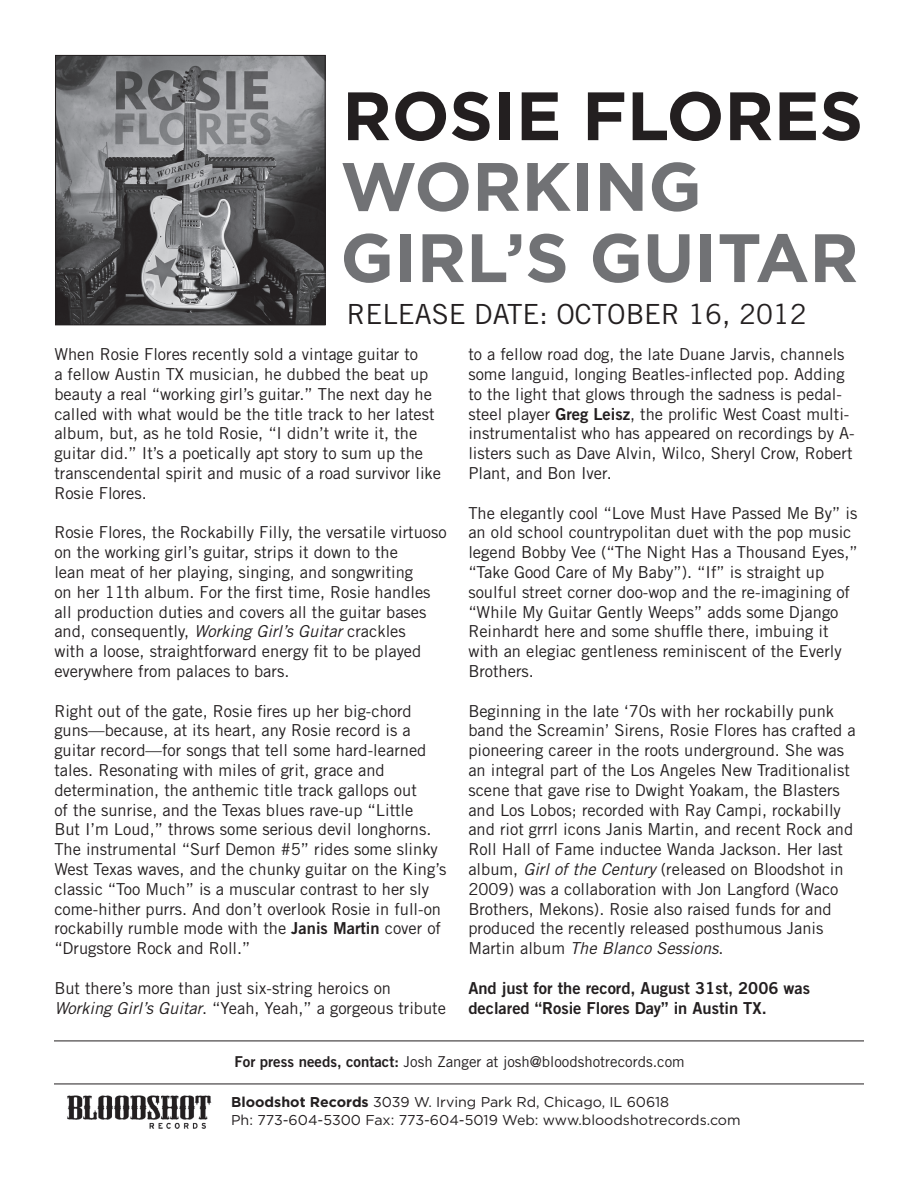
<style>
.page{position:relative;width:918px;height:1188px;background:#fff}
.page>*{position:absolute;margin:0;border:0;box-sizing:border-box;transform-origin:0 0}
.t1{font:700 68.25px/71.2px "Gotham";color:#717275}
.t2{font:700 68.25px "Gotham";color:#231f20}
.t3{font:27.75px "Trade Gothic";color:#231f20}
.t4{font:16.5px/19.8px "Trade Gothic";color:#231f20}
.t5{font:16.5px/19.8px "Trade Gothic Bold Two";color:#231f20}
.t6{font:15px "Trade Gothic";color:#231f20}
.t7{font:14.25px/17.2px "Gotham";color:#231f20}
.s1{font-style:italic}
.s2{font-family:"Trade Gothic Bold Two"}
.s3{font-weight:700}
</style>
<div class="page">
<hr style="left:54px;top:1041px;width:810px;height:1px;background:#231f20">
<img style="left:67px;top:1095px;width:145px;height:34px">
<img style="left:57px;top:57px;width:267px;height:266px">
<div style="left:55px;top:55px;width:271px;height:270px;border:1px solid #231f20"></div>
<hr style="left:54px;top:1084px;width:810px;height:1px;background:#231f20">
<h1 class="t2" style="left:342px;top:77px;width:522px">ROSIE FLORES</h1>
<h1 class="t1" style="left:340px;top:149px;width:520px">WORKING<br>GIRL’S GUITAR</h1>
<h2 class="t3" style="left:347px;top:297px;width:461px">RELEASE DATE: OCTOBER 16, 2012</h2>
<p class="t4" style="left:54px;top:344px;width:388px">When Rosie Flores recently sold a vintage guitar to<br>a fellow Austin TX musician, he dubbed the beat up beauty a real “working girl’s guitar.” The next day he called with what would be the title track to her latest album, but, as he told Rosie, “I didn’t write it, the guitar did.” It’s a poetically apt story to sum up the transcendental spirit and music of a road survivor like Rosie Flores.</p>
<p class="t4" style="left:54px;top:522px;width:394px">Rosie Flores, the Rockabilly Filly, the versatile virtuoso on the working girl’s guitar, strips it down to the<br>lean meat of her playing, singing, and songwriting<br>on her 11th album. For the first time, Rosie handles all production duties and covers all the guitar bases and, consequently, <span class="s1">Working Girl’s Guitar</span> crackles<br>with a loose, straightforward energy fit to be played everywhere from palaces to bars.</p>
<p class="t4" style="left:54px;top:701px;width:393px">Right out of the gate, Rosie fires up her big-chord guns—because, at its heart, any Rosie record is a guitar record—for songs that tell some hard-learned tales. Resonating with miles of grit, grace and determination, the anthemic title track gallops out<br>of the sunrise, and the Texas blues rave-up “Little<br>But I’m Loud,” throws some serious devil longhorns.<br>The instrumental “Surf Demon #5” rides some slinky West Texas waves, and the chunky guitar on the King’s classic “Too Much” is a muscular contrast to her sly come-hither purrs. And don’t overlook Rosie in full-on rockabilly rumble mode with the <span class="s2">Janis Martin</span> cover of “Drugstore Rock and Roll.”</p>
<p class="t4" style="left:54px;top:978px;width:393px">But there’s more than just six-string heroics on<br><span class="s1">Working Girl’s Guitar</span>. “Yeah, Yeah,” a gorgeous tribute</p>
<p class="t4" style="left:468px;top:344px;width:388px">to a fellow road dog, the late Duane Jarvis, channels some languid, longing Beatles-inflected pop. Adding to the light that glows through the sadness is pedal&shy;steel player <span class="s2">Greg Leisz</span>, the prolific West Coast multi&shy;instrumentalist who has appeared on recordings by A&shy;listers such as Dave Alvin, Wilco, Sheryl Crow, Robert Plant, and Bon Iver.</p>
<p class="t4" style="left:468px;top:503px;width:391px">The elegantly cool “Love Must Have Passed Me By” is an old school countrypolitan duet with the pop music legend Bobby Vee (“The Night Has a Thousand Eyes,” “Take Good Care of My Baby”). “If” is straight up soulful street corner doo-wop and the re-imagining of “While My Guitar Gently Weeps” adds some Django Reinhardt here and some shuffle there, imbuing it with an elegiac gentleness reminiscent of the Everly Brothers.</p>
<p class="t4" style="left:468px;top:701px;width:389px">Beginning in the late ‘70s with her rockabilly punk band the Screamin’ Sirens, Rosie Flores has crafted a pioneering career in the roots underground. She was an integral part of the Los Angeles New Traditionalist scene that gave rise to Dwight Yoakam, the Blasters and Los Lobos; recorded with Ray Campi, rockabilly and riot grrrl icons Janis Martin, and recent Rock and Roll Hall of Fame inductee Wanda Jackson. Her last album, <span class="s1">Girl of the Century</span> (released on Bloodshot in 2009) was a collaboration with Jon Langford (Waco Brothers, Mekons). Rosie also raised funds for and produced the recently released posthumous Janis Martin album <span class="s1">The Blanco Sessions</span>.</p>
<p class="t5" style="left:468px;top:978px;width:343px">And just for the record, August 31st, 2006 was declared “Rosie Flores Day” in Austin TX.</p>
<p class="t6" style="left:235px;top:1053px;width:452px"><span class="s2">For press needs, contact:</span> Josh Zanger at josh@bloodshotrecords.com</p>
<p class="t7" style="left:231px;top:1093px;width:511px"><span class="s3">Bloodshot Records</span> 3039 W. Irving Park Rd, Chicago, IL 60618<br>Ph: 773-604-5300 Fax: 773-604-5019 Web: www.bloodshotrecords.com</p>
</div>
